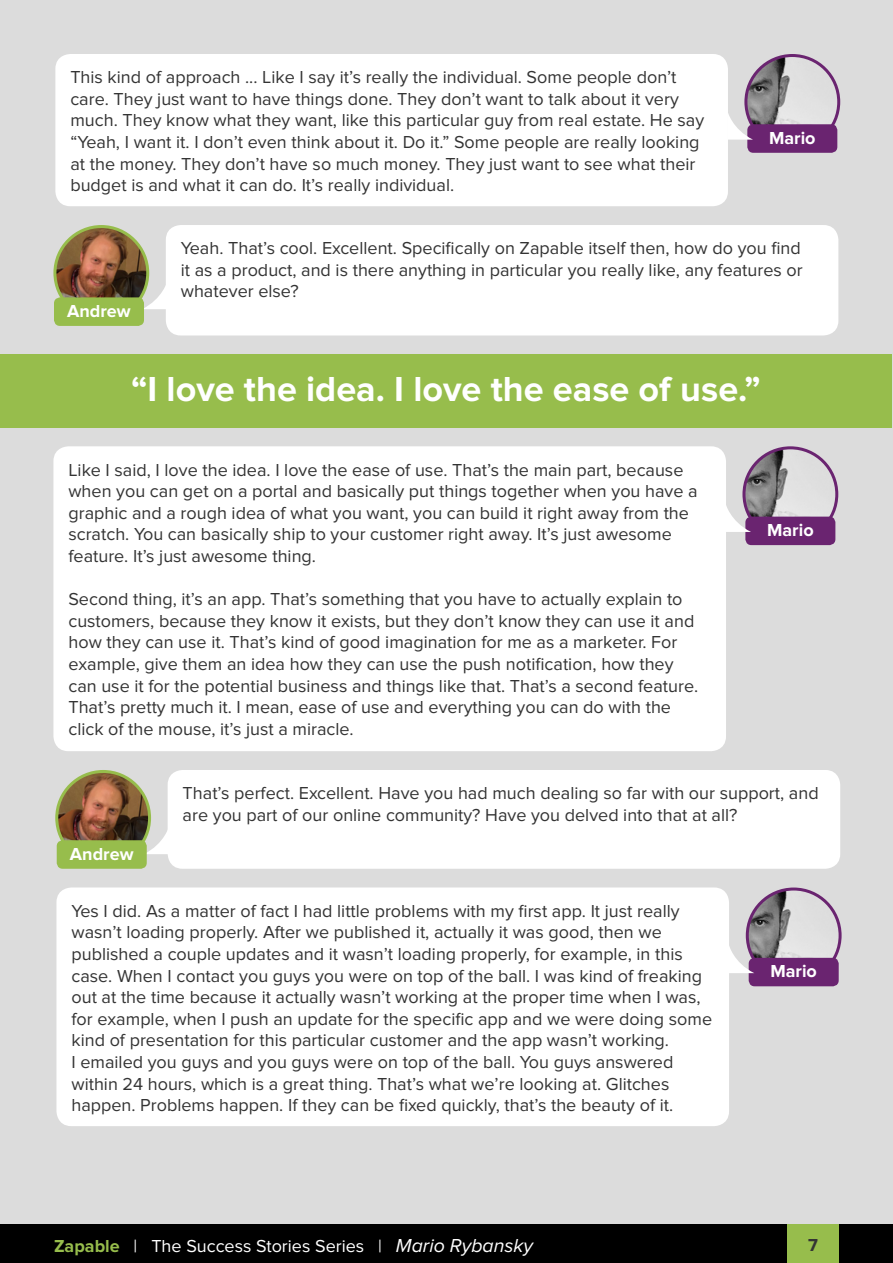
<style>
.page{position:relative;width:893px;height:1263px;background:#dcdcdc}
.page>*{position:absolute;margin:0;border:0;box-sizing:border-box;transform-origin:0 0}
.t1{font:700 36px "Proxima Nova";color:#fff}
.t2{font:18px/21.6px "Proxima Nova";color:#343434}
.t3{font:18px "Proxima Nova";color:#fff}
.t4{font:700 18px "Proxima Nova";color:#fff}
.t5{font:700 18px "Proxima Nova";color:#343434}
.s1{font-weight:700;color:#97bd4c}
.s2{font-style:italic;font-size:19.5px}
</style>
<div class="page">
<div style="left:0;top:1224px;width:893px;height:39px;background:#000"></div>
<div style="left:787px;top:1224px;width:52px;height:39px;background:#97bd4c"></div>
<div style="left:55px;top:54px;width:673px;height:152px;background:#fff;border-radius:15px"></div>
<img style="left:746px;top:56px;width:93px;height:92px;border-radius:46px">
<div style="left:744px;top:54px;width:96px;height:96px;border:3px solid #6a2470;border-radius:50%"></div>
<div style="left:747px;top:124px;width:90px;height:29px;background:#6a2470;border-radius:6px"></div>
<svg style="left:728px;top:111px;width:25px;height:29px"></svg>
<div style="left:166px;top:225px;width:672px;height:110px;background:#fff;border-radius:15px"></div>
<img style="left:55px;top:227px;width:93px;height:92px;border-radius:46px">
<div style="left:53px;top:225px;width:96px;height:96px;border:3px solid #97bd4c;border-radius:50%"></div>
<svg style="left:142px;top:281px;width:24px;height:28px"></svg>
<div style="left:0;top:354px;width:892px;height:74px;background:#97bd4c"></div>
<div style="left:54px;top:297px;width:90px;height:29px;background:#97bd4c;border-radius:6px"></div>
<div style="left:53px;top:446px;width:673px;height:305px;background:#fff;border-radius:15px"></div>
<img style="left:744px;top:448px;width:93px;height:93px;border-radius:46px">
<div style="left:742px;top:446px;width:96px;height:96px;border:3px solid #6a2470;border-radius:50%"></div>
<div style="left:745px;top:517px;width:90px;height:28px;background:#6a2470;border-radius:6px"></div>
<svg style="left:726px;top:503px;width:25px;height:29px"></svg>
<div style="left:168px;top:770px;width:672px;height:99px;background:#fff;border-radius:15px"></div>
<img style="left:57px;top:771px;width:93px;height:93px;border-radius:46px">
<div style="left:55px;top:770px;width:96px;height:96px;border:3px solid #97bd4c;border-radius:50%"></div>
<svg style="left:144px;top:826px;width:24px;height:28px"></svg>
<div style="left:57px;top:840px;width:90px;height:29px;background:#97bd4c;border-radius:6px"></div>
<div style="left:56px;top:887px;width:673px;height:239px;background:#fff;border-radius:15px"></div>
<img style="left:747px;top:889px;width:93px;height:93px;border-radius:46px">
<div style="left:746px;top:887px;width:96px;height:96px;border:3px solid #6a2470;border-radius:50%"></div>
<div style="left:749px;top:958px;width:90px;height:28px;background:#6a2470;border-radius:6px"></div>
<svg style="left:729px;top:945px;width:25px;height:28px"></svg>
<p class="t2" style="left:70px;top:67px;width:635px">This kind of approach ... Like I say it’s really the individual. Some people don’t care. They just want to have things done. They don’t want to talk about it very much. They know what they want, like this particular guy from real estate. He say “Yeah, I want it. I don’t even think about it. Do it.” Some people are really looking at the money. They don’t have so much money. They just want to see what their budget is and what it can do. It’s really individual.</p>
<p class="t4" style="left:769px;top:127px;width:48px">Mario</p>
<p class="t4" style="left:67px;top:301px;width:65px">Andrew</p>
<p class="t2" style="left:181px;top:238px;width:623px;text-align:justify">Yeah. That’s cool. Excellent. Specifically on Zapable itself then, how do you find it as a product, and is there anything in particular you really like, any features or whatever else?</p>
<h1 class="t1" style="left:131px;top:368px;width:631px">“I love the idea. I love the ease of use.”</h1>
<p class="t2" style="left:68px;top:459px;width:631px">Like I said, I love the idea. I love the ease of use. That’s the main part, because when you can get on a portal and basically put things together when you have a graphic and a rough idea of what you want, you can build it right away from the scratch. You can basically ship to your customer right away. It’s just awesome feature. It’s just awesome thing.</p>
<p class="t2" style="left:68px;top:589px;width:631px">Second thing, it’s an app. That’s something that you have to actually explain to customers, because they know it exists, but they don’t know they can use it and how they can use it. That’s kind of good imagination for me as a marketer. For example, give them an idea how they can use the push notification, how they can use it for the potential business and things like that. That’s a second feature.<br>That’s pretty much it. I mean, ease of use and everything you can do with the click of the mouse, it’s just a miracle.</p>
<p class="t4" style="left:767px;top:520px;width:48px">Mario</p>
<p class="t4" style="left:70px;top:843px;width:65px">Andrew</p>
<p class="t2" style="left:183px;top:783px;width:638px">That’s perfect. Excellent. Have you had much dealing so far with our support, and are you part of our online community? Have you delved into that at all?</p>
<p class="t2" style="left:71px;top:900px;width:642px">Yes I did. As a matter of fact I had little problems with my first app. It just really wasn’t loading properly. After we published it, actually it was good, then we published a couple updates and it wasn’t loading properly, for example, in this case. When I contact you guys you were on top of the ball. I was kind of freaking out at the time because it actually wasn’t working at the proper time when I was, for example, when I push an update for the specific app and we were doing some kind of presentation for this particular customer and the app wasn’t working.<br>I emailed you guys and you guys were on top of the ball. You guys answered within 24 hours, which is a great thing. That’s what we’re looking at. Glitches happen. Problems happen. If they can be fixed quickly, that’s the beauty of it.</p>
<p class="t4" style="left:770px;top:961px;width:48px">Mario</p>
<p class="t3" style="left:54px;top:1235px;width:481px"><span class="s1">Zapable</span> | The Success Stories Series | <span class="s2">Mario Rybansky</span></p>
<p class="t5" style="left:808px;top:1234px;width:11px">7</p>
</div>
